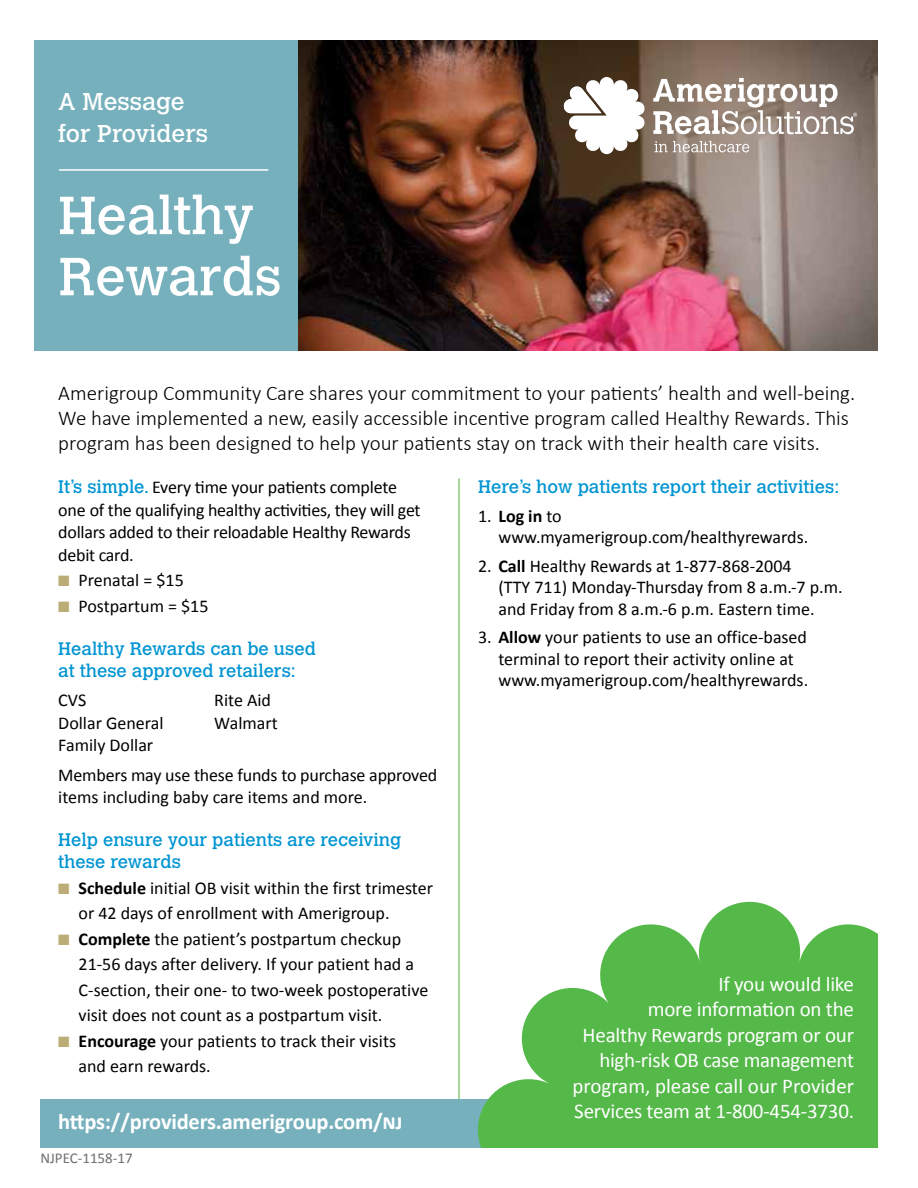
<style>
.page{position:relative;width:918px;height:1188px;background:#fff}
.page>*{position:absolute;margin:0;border:0;box-sizing:border-box;transform-origin:0 0}
.t1{font:53.1px/61.2px "Calvert MT Std";color:#fff}
.t2{font:24.15px/32.1px "Calvert MT Std";color:#fff}
.t3{font:700 22.5px "Calibri";letter-spacing:-.01em;color:#fff}
.t4{font:300 21px/25.5px "Calibri";color:#000}
.t5{font:21px/25.5px "Calibri";letter-spacing:-.01em;color:#fff;text-align:right}
.t6{font:18px/25.5px "Calibri";color:#000}
.t7{font:18px/22.5px "Calvert MT Std";color:#0095d2}
.t8{font:15px "Calibri";color:#6d6e71}
.s1{font-family:"Calvert MT Std";color:#0095d2}
.s2{color:#bbad75}
.s3{font-weight:700}
</style>
<div class="page">
<hr style="left:458px;top:478px;width:2px;height:634px;background:#8bc979">
<div style="left:40px;top:1099px;width:542px;height:49px;background:#76b0bd"></div>
<img style="left:298px;top:40px;width:580px;height:311px">
<svg style="left:477px;top:902px;width:401px;height:246px;fill:#54b948"></svg>
<svg style="left:653px;top:78px;width:204px;height:56px"></svg>
<svg style="left:655px;top:141px;width:94px;height:11px"></svg>
<svg style="left:563px;top:77px;width:82px;height:77px"></svg>
<div style="left:35px;top:40px;width:263px;height:311px;background:#76b0bd"></div>
<hr style="left:59px;top:169px;width:209px;height:2px;background:#fff">
<h2 class="t2" style="left:58px;top:86px;width:151px">A Message for Providers</h2>
<h1 class="t1" style="left:58px;top:185px;width:225px">Healthy<br>Rewards</h1>
<p class="t4" style="left:58px;top:379px;width:798px">Amerigroup Community Care shares your commitment to your patients’ health and well-being.<br>We have implemented a new, easily accessible incentive program called Healthy Rewards. This program has been designed to help your patients stay on track with their health care visits.</p>
<p class="t6" style="left:58px;top:476px;width:364px;line-height:22.5px"><span class="s1">It’s simple.</span> Every time your patients complete one of the qualifying healthy activities, they will get dollars added to their reloadable Healthy Rewards debit card.</p>
<p class="t6" style="left:58px;top:568px;width:127px"><span class="s2">■</span> Prenatal = $15</p>
<p class="t6" style="left:58px;top:593px;width:152px"><span class="s2">■</span> Postpartum = $15</p>
<p class="t7" style="left:58px;top:637px;width:259px">Healthy Rewards can be used at these approved retailers:</p>
<p class="t6" style="left:58px;top:688px;width:29px">CVS</p>
<p class="t6" style="left:214px;top:688px;width:58px">Rite Aid</p>
<p class="t6" style="left:58px;top:710px;width:107px">Dollar General</p>
<p class="t6" style="left:214px;top:710px;width:65px">Walmart</p>
<p class="t6" style="left:58px;top:731px;width:380px;line-height:29.2px">Family Dollar<br>Members may use these funds to purchase approved</p>
<p class="t6" style="left:58px;top:784px;width:311px">items including baby care items and more.</p>
<p class="t7" style="left:58px;top:828px;width:345px">Help ensure your patients are receiving these rewards</p>
<p class="t6" style="left:79px;top:875px;width:356px;text-indent:-20px"><span class="s2">■</span> <span class="s3">Schedule</span> initial OB visit within the first trimester or 42 days of enrollment with Amerigroup.</p>
<p class="t6" style="left:79px;top:926px;width:351px;text-indent:-20px"><span class="s2">■</span> <span class="s3">Complete</span> the patient’s postpartum checkup 21-56 days after delivery. If your patient had a C-section, their one- to two-week postoperative visit does not count as a postpartum visit.</p>
<p class="t6" style="left:79px;top:1028px;width:319px;text-indent:-20px"><span class="s2">■</span> <span class="s3">Encourage</span> your patients to track their visits and earn rewards.</p>
<p class="t7" style="left:478px;top:476px;width:363px">Here’s how patients report their activities:</p>
<p class="t6" style="left:498px;top:505px;width:311px;line-height:21.6px;text-indent:-20px">1. <span class="s3">Log in</span> to www.myamerigroup.com/healthyrewards.</p>
<p class="t6" style="left:498px;top:555px;width:346px;line-height:21.6px;text-indent:-20px">2. <span class="s3">Call</span> Healthy Rewards at 1-877-868-2004<br>(TTY 711) Monday-Thursday from 8 a.m.-7 p.m. and Friday from 8 a.m.-6 p.m. Eastern time.</p>
<p class="t6" style="left:498px;top:626px;width:311px;line-height:21.6px;text-indent:-20px">3. <span class="s3">Allow</span> your patients to use an office-based terminal to report their activity online at www.myamerigroup.com/healthyrewards.</p>
<p class="t5" style="left:572px;top:971px;width:283px">If you would like<br>more information on the<br>Healthy Rewards program or our high-risk OB case management program, please call our Provider<br>Services team at 1-800-454-3730.</p>
<p class="t3" style="left:58px;top:1107px;width:346px">https://providers.amerigroup.com/nj</p>
<p class="t8" style="left:40px;top:1149px;width:94px">NJPEC-1158-17</p>
</div>
